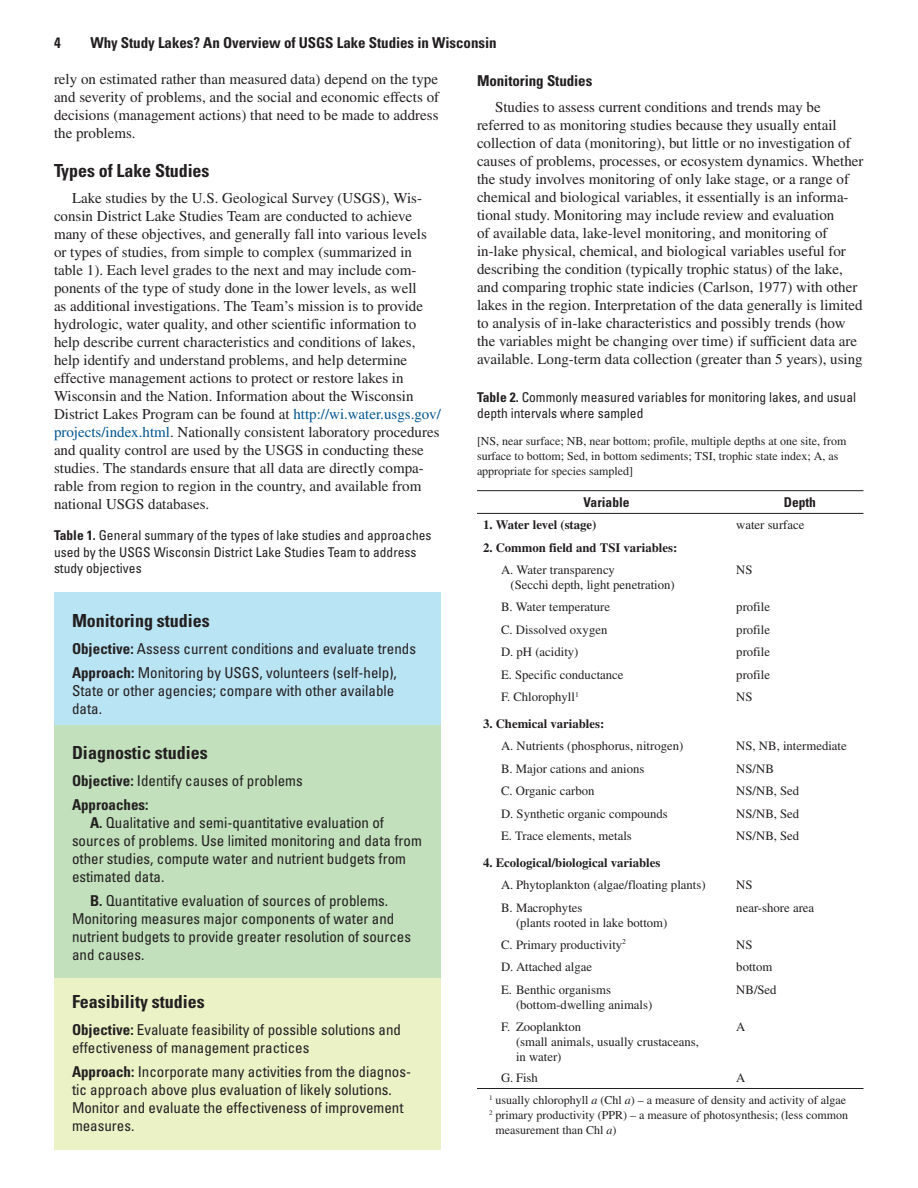
<style>
.page{position:relative;width:918px;height:1188px;background:#fff}
.page>*{position:absolute;margin:0;border:0;box-sizing:border-box;transform-origin:0 0}
.Sidebar_Title{font:700 condensed 18px "Univers";color:#231f20}
.Heading_1{font:700 condensed 18px "Univers";letter-spacing:-.005em;color:#231f20}
.Body_Text{font:15px/18px "Times";color:#231f20}
.Sidebar{font:condensed 15px/18px "Univers";color:#231f20}
.Heading_2{font:700 condensed 15px "Univers";letter-spacing:-.005em;color:#231f20}
.Sidebar-2{font:700 condensed 15px "Univers";color:#231f20}
.TableTitle{font:condensed 13.5px/16.5px "Univers";color:#231f20}
.TableCellHeading{font:700 condensed 13.5px "Univers";color:#231f20}
.TableCell{font:12.75px/15px "Times";color:#231f20}
.TableCell-2{font:700 12.75px "Times";color:#231f20}
.TableHeadnote{font:12px/15px "Times";color:#231f20}
.Table_Footnote{font:12px/15px "Times";color:#231f20}
.s1{color:#005590}
.s2{font-weight:700}
.s3{font-style:italic}
</style>
<div class="page">
<div style="left:54px;top:978px;width:387px;height:172px;background:#ebf2c6"></div>
<div style="left:54px;top:725px;width:387px;height:253px;background:#c1e0bb"></div>
<div style="left:54px;top:592px;width:387px;height:133px;background:#b9e4f4"></div>
<hr style="left:477px;top:513px;width:259px;height:1px;background:#231f20">
<hr style="left:736px;top:513px;width:128px;height:1px;background:#231f20">
<hr style="left:477px;top:490px;width:259px;height:1px;background:#231f20">
<hr style="left:736px;top:490px;width:128px;height:1px;background:#231f20">
<hr style="left:477px;top:1088px;width:259px;height:1px;background:#231f20">
<hr style="left:736px;top:1088px;width:128px;height:1px;background:#231f20">
<p class="Heading_2" style="left:54px;top:33px;width:8px">4</p>
<p class="Heading_2" style="left:90px;top:33px;width:408px">Why Study Lakes? An Overview of USGS Lake Studies in Wisconsin</p>
<p class="Body_Text" style="left:54px;top:70px;width:387px;text-align:justify">rely on estimated rather than measured data) depend on the type and severity of problems, and the social and economic effects of decisions (management actions) that need to be made to address the problems.</p>
<p class="Heading_1" style="left:54px;top:160px;width:157px">Types of Lake Studies</p>
<p class="Body_Text" style="left:54px;top:189px;width:388px;text-indent:18px">Lake studies by the U.S. Geological Survey (USGS), Wis&shy;consin District Lake Studies Team are conducted to achieve many of these objectives, and generally fall into various levels or types of studies, from simple to complex (summarized in table 1). Each level grades to the next and may include com&shy;ponents of the type of study done in the lower levels, as well<br>as additional investigations. The Team’s mission is to provide hydrologic, water quality, and other scientific information to help describe current characteristics and conditions of lakes, help identify and understand problems, and help determine effective management actions to protect or restore lakes in Wisconsin and the Nation. Information about the Wisconsin District Lakes Program can be found at <span class="s1">http://wi.water.usgs.gov/ projects/index.html</span>. Nationally consistent laboratory procedures and quality control are used by the USGS in conducting these studies. The standards ensure that all data are directly compa&shy;rable from region to region in the country, and available from national USGS databases.</p>
<p class="Heading_2" style="left:477px;top:72px;width:117px">Monitoring Studies</p>
<p class="Body_Text" style="left:477px;top:97px;width:388px;text-indent:18px">Studies to assess current conditions and trends may be referred to as monitoring studies because they usually entail collection of data (monitoring), but little or no investigation of causes of problems, processes, or ecosystem dynamics. Whether the study involves monitoring of only lake stage, or a range of chemical and biological variables, it essentially is an informa&shy;tional study. Monitoring may include review and evaluation<br>of available data, lake-level monitoring, and monitoring of in-lake physical, chemical, and biological variables useful for describing the condition (typically trophic status) of the lake, and comparing trophic state indicies (Carlson, 1977) with other lakes in the region. Interpretation of the data generally is limited to analysis of in-lake characteristics and possibly trends (how the variables might be changing over time) if sufficient data are available. Long-term data collection (greater than 5 years), using</p>
<p class="TableTitle" style="left:477px;top:389px;width:381px"><span class="s2">Table 2.</span> Commonly measured variables for monitoring lakes, and usual depth intervals where sampled</p>
<p class="TableHeadnote" style="left:477px;top:434px;width:371px">[NS, near surface; NB, near bottom; profile, multiple depths at one site, from surface to bottom; Sed, in bottom sediments; TSI, trophic state index; A, as appropriate for species sampled]</p>
<p class="TableCellHeading" style="left:584px;top:494px;width:48px">Variable</p>
<p class="TableCellHeading" style="left:784px;top:494px;width:34px">Depth</p>
<p class="TableCell-2" style="left:483px;top:517px;width:115px">1. Water level (stage)</p>
<p class="TableCell" style="left:736px;top:518px;width:70px">water surface</p>
<p class="TableCell-2" style="left:483px;top:540px;width:196px">2. Common field and TSI variables:</p>
<p class="TableCell" style="left:511px;top:563px;width:166px;text-indent:-10px">A. Water transparency<br>(Secchi depth, light penetration)</p>
<p class="TableCell" style="left:736px;top:563px;width:18px">NS</p>
<p class="TableCell" style="left:501px;top:600px;width:111px">B. Water temperature</p>
<p class="TableCell" style="left:736px;top:600px;width:35px">profile</p>
<p class="TableCell" style="left:501px;top:622px;width:108px">C. Dissolved oxygen</p>
<p class="TableCell" style="left:736px;top:622px;width:35px">profile</p>
<p class="TableCell" style="left:501px;top:645px;width:79px">D. pH (acidity)</p>
<p class="TableCell" style="left:736px;top:645px;width:35px">profile</p>
<p class="TableCell" style="left:501px;top:667px;width:124px">E. Specific conductance</p>
<p class="TableCell" style="left:736px;top:667px;width:35px">profile</p>
<p class="TableCell" style="left:501px;top:690px;width:79px">F. Chlorophyll<sup>1</sup></p>
<p class="TableCell" style="left:736px;top:690px;width:18px">NS</p>
<p class="TableCell-2" style="left:483px;top:716px;width:123px">3. Chemical variables:</p>
<p class="TableCell" style="left:501px;top:738px;width:184px">A. Nutrients (phosphorus, nitrogen)</p>
<p class="TableCell" style="left:736px;top:738px;width:112px">NS, NB, intermediate</p>
<p class="TableCell" style="left:501px;top:761px;width:145px">B. Major cations and anions</p>
<p class="TableCell" style="left:736px;top:761px;width:39px">NS/NB</p>
<p class="TableCell" style="left:501px;top:783px;width:95px">C. Organic carbon</p>
<p class="TableCell" style="left:736px;top:783px;width:65px">NS/NB, Sed</p>
<p class="TableCell" style="left:501px;top:806px;width:168px">D. Synthetic organic compounds</p>
<p class="TableCell" style="left:736px;top:806px;width:65px">NS/NB, Sed</p>
<p class="TableCell" style="left:501px;top:828px;width:132px">E. Trace elements, metals</p>
<p class="TableCell" style="left:736px;top:828px;width:65px">NS/NB, Sed</p>
<p class="TableCell-2" style="left:483px;top:855px;width:179px">4. Ecological/biological variables</p>
<p class="TableCell" style="left:501px;top:877px;width:206px">A. Phytoplankton (algae/floating plants)</p>
<p class="TableCell" style="left:736px;top:877px;width:18px">NS</p>
<p class="TableCell" style="left:501px;top:900px;width:83px">B. Macrophytes</p>
<p class="TableCell" style="left:516px;top:915px;width:153px">(plants rooted in lake bottom)</p>
<p class="TableTitle" style="left:54px;top:527px;width:379px"><span class="s2">Table 1.</span> General summary of the types of lake studies and approaches used by the USGS Wisconsin District Lake Studies Team to address study objectives</p>
<p class="Sidebar_Title" style="left:72px;top:610px;width:139px">Monitoring studies</p>
<p class="Sidebar" style="left:72px;top:640px;width:346px"><span class="s2">Objective:</span> Assess current conditions and evaluate trends</p>
<p class="Sidebar" style="left:72px;top:664px;width:326px"><span class="s2">Approach:</span> Monitoring by USGS, volunteers (self-help),<br>State or other agencies; compare with other available data.</p>
<p class="Sidebar_Title" style="left:72px;top:742px;width:137px">Diagnostic studies</p>
<p class="Sidebar" style="left:72px;top:772px;width:232px"><span class="s2">Objective:</span> Identify causes of problems</p>
<p class="Sidebar-2" style="left:72px;top:796px;width:78px">Approaches:</p>
<p class="Sidebar" style="left:90px;top:814px;width:296px"><span class="s2">A.</span> Qualitative and semi-quantitative evaluation of</p>
<p class="Sidebar" style="left:72px;top:832px;width:351px">sources of problems. Use limited monitoring and data from</p>
<p class="Sidebar" style="left:72px;top:850px;width:336px">other studies, compute water and nutrient budgets from</p>
<p class="Sidebar" style="left:72px;top:868px;width:94px">estimated data.</p>
<p class="Sidebar" style="left:72px;top:892px;width:341px;text-indent:18px"><span class="s2">B.</span> Quantitative evaluation of sources of problems.<br>Monitoring measures major components of water and nutrient budgets to provide greater resolution of sources and causes.</p>
<p class="Sidebar_Title" style="left:72px;top:991px;width:134px">Feasibility studies</p>
<p class="Sidebar" style="left:72px;top:1021px;width:331px"><span class="s2">Objective:</span> Evaluate feasibility of possible solutions and effectiveness of management practices</p>
<p class="Sidebar" style="left:72px;top:1063px;width:341px"><span class="s2">Approach:</span> Incorporate many activities from the diagnos&shy;tic approach above plus evaluation of likely solutions.<br>Monitor and evaluate the effectiveness of improvement measures.</p>
<p class="TableCell" style="left:736px;top:900px;width:79px">near-shore area</p>
<p class="TableCell" style="left:501px;top:937px;width:126px">C. Primary productivity<sup>2</sup></p>
<p class="TableCell" style="left:736px;top:937px;width:18px">NS</p>
<p class="TableCell" style="left:501px;top:959px;width:93px">D. Attached algae</p>
<p class="TableCell" style="left:736px;top:959px;width:38px">bottom</p>
<p class="TableCell" style="left:501px;top:982px;width:111px">E. Benthic organisms</p>
<p class="TableCell" style="left:516px;top:997px;width:138px">(bottom-dwelling animals)</p>
<p class="TableCell" style="left:736px;top:982px;width:42px">NB/Sed</p>
<p class="TableCell" style="left:501px;top:1019px;width:82px">F. Zooplankton</p>
<p class="TableCell" style="left:516px;top:1034px;width:185px">(small animals, usually crustaceans,</p>
<p class="TableCell" style="left:516px;top:1049px;width:47px">in water)</p>
<p class="TableCell" style="left:736px;top:1019px;width:11px">A</p>
<p class="TableCell" style="left:501px;top:1071px;width:38px">G. Fish</p>
<p class="TableCell" style="left:736px;top:1071px;width:11px">A</p>
<p class="Table_Footnote" style="left:489px;top:1092px;width:359px"><sup>1</sup> usually chlorophyll <span class="s3">a</span> (Chl <span class="s3">a</span>) – a measure of density and activity of algae</p>
<p class="Table_Footnote" style="left:495px;top:1107px;width:354px;text-indent:-6px"><sup>2</sup> primary productivity (PPR) – a measure of photosynthesis; (less common measurement than Chl <span class="s3">a</span>)</p>
</div>
